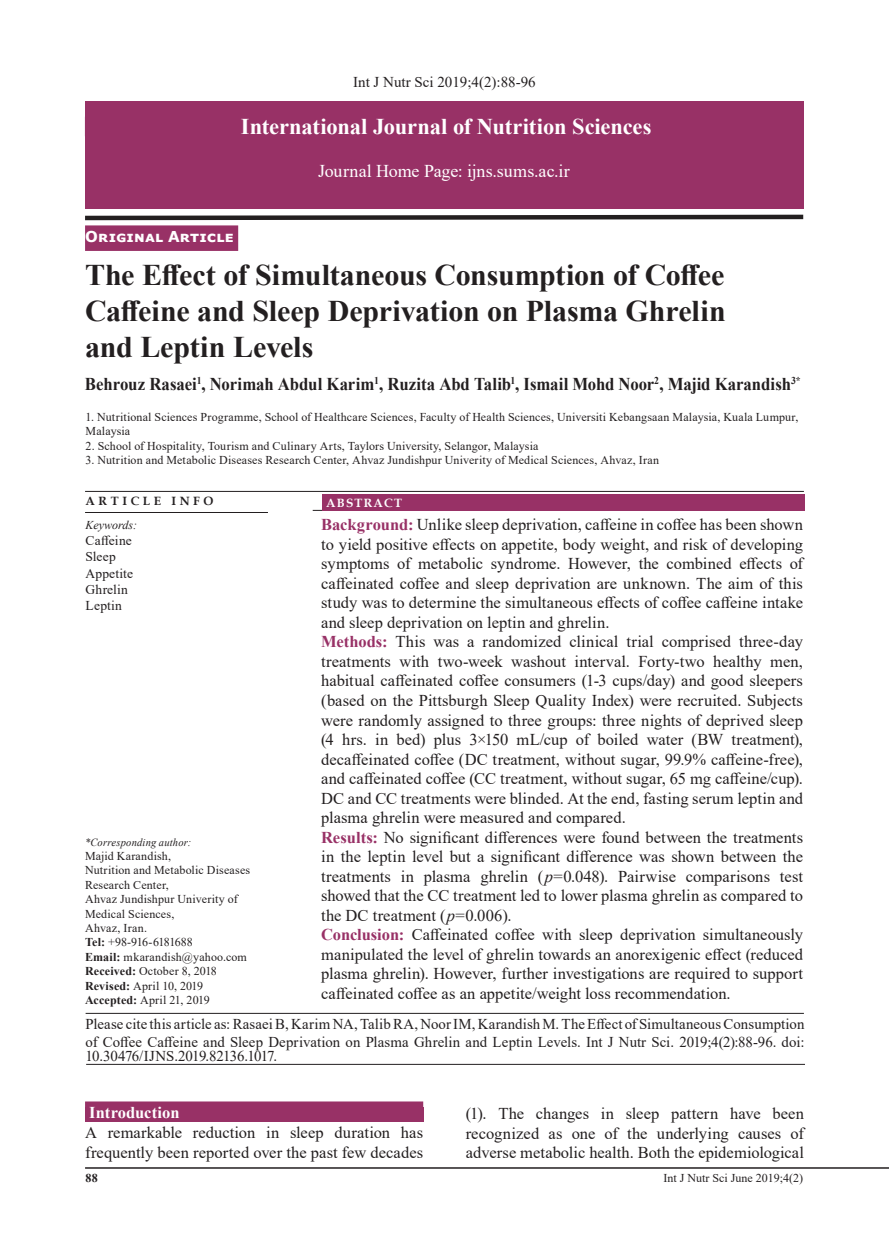
<style>
.page{position:relative;width:889px;height:1242px;background:#fff}
.page>*{position:absolute;margin:0;border:0;box-sizing:border-box;transform-origin:0 0}
.t1{font:700 30px/36px "Times New Roman";letter-spacing:-.005em;color:#231f20;text-align:justify}
.t2{font:700 22.5px "Times New Roman";letter-spacing:-.005em;color:#fff}
.t3{font:700 18px "Times New Roman";letter-spacing:-.005em;color:#231f20;scale:.93 1}
.t4{font:18px "Times New Roman";color:#fff}
.t5{font:16.5px/19.5px "Times New Roman";color:#231f20}
.t6{font:700 16.5px "Times New Roman";color:#fff}
.t7{font:15px/18px "Times New Roman";color:#231f20}
.t8{font:15px "Times New Roman";letter-spacing:-.035em;color:#231f20}
.t9{font:700 15px "Verdana";letter-spacing:.01em;color:#fff}
.t10{font:13.5px/16.2px "Times New Roman";letter-spacing:.015em;color:#231f20}
.t11{font:12px/14.4px "Times New Roman";letter-spacing:.01em;color:#231f20}
.t12{font:700 12px "Book Antiqua";letter-spacing:.3em;color:#231f20}
.t13{font:italic 12px "Times New Roman";color:#231f20}
.t14{font:700 12px "Book Antiqua";letter-spacing:.1em;color:#fff}
.t15{font:700 12px "Times New Roman";color:#231f20}
.t16{font:italic 10.95px "Times New Roman";letter-spacing:.015em;color:#231f20;scale:.96 1}
.s1{font-weight:700;color:#983166}
.s2{font-style:italic}
.s3{font-weight:700}
</style>
<div class="page">
<hr style="left:85px;top:1167px;width:804px;height:1px;background:#231f20">
<hr style="left:85px;top:491px;width:719px;height:1px;background:#231f20">
<hr style="left:85px;top:512px;width:183px;height:1px;background:#231f20">
<div style="left:85px;top:225px;width:153px;height:26px;background:#983166"></div>
<hr style="left:313px;top:510px;width:491px;height:1px;background:#231f20">
<div style="left:322px;top:494px;width:482px;height:17px;background:#983166"></div>
<hr style="left:86px;top:1013px;width:718px;height:1px;background:#231f20">
<div style="left:85px;top:101px;width:718px;height:107px;background:#983166"></div>
<svg style="left:85px;top:214px;width:719px;height:7px"></svg>
<hr style="left:86px;top:1064px;width:719px;height:1px;background:#231f20">
<div style="left:85px;top:1107px;width:338px;height:15px;background:#983166"></div>
<div style="left:85px;top:1101px;width:338px;height:20px;background:#983166"></div>
<p class="t7" style="left:353px;top:72px;width:184px">Int J Nutr Sci 2019;4(2):88-96</p>
<h2 class="t2" style="left:241px;top:110px;width:412px">International Journal of Nutrition Sciences</h2>
<p class="t4" style="left:318px;top:158px;width:253px">Journal Home Page: ijns.sums.ac.ir</p>
<p class="t9" style="left:85px;top:226px;width:150px">Original Article</p>
<h1 class="t1" style="left:85px;top:255px;width:642px">The Effect of Simultaneous Consumption of Coffee Caffeine and Sleep Deprivation on Plasma Ghrelin and Leptin Levels</h1>
<p class="t3" style="left:85px;top:371px;width:771px">Behrouz Rasaei<sup>1</sup>, Norimah Abdul Karim<sup>1</sup>, Ruzita Abd Talib<sup>1</sup>, Ismail Mohd Noor<sup>2</sup>, Majid Karandish<sup>3*</sup></p>
<p class="t11" style="left:86px;top:409px;width:714px">1. Nutritional Sciences Programme, School of Healthcare Sciences, Faculty of Health Sciences, Universiti Kebangsaan Malaysia, Kuala Lumpur,<br>Malaysia</p>
<p class="t11" style="left:86px;top:438px;width:454px">2. School of Hospitality, Tourism and Culinary Arts, Taylors University, Selangor, Malaysia</p>
<p class="t11" style="left:86px;top:452px;width:575px">3. Nutrition and Metabolic Diseases Research Center, Ahvaz Jundishpur Univerity of Medical Sciences, Ahvaz, Iran</p>
<p class="t12" style="left:86px;top:492px;width:129px">ARTICLE INFO</p>
<p class="t14" style="left:326px;top:495px;width:77px">ABSTRACT</p>
<p class="t5" style="left:321px;top:514px;width:483px"><span class="s1">Background:</span> Unlike sleep deprivation, caffeine in coffee has been shown to yield positive effects on appetite, body weight, and risk of developing symptoms of metabolic syndrome. However, the combined effects of caffeinated coffee and sleep deprivation are unknown. The aim of this study was to determine the simultaneous effects of coffee caffeine intake and sleep deprivation on leptin and ghrelin.<br><span class="s1">Methods:</span> This was a randomized clinical trial comprised three-day treatments with two-week washout interval. Forty-two healthy men, habitual caffeinated coffee consumers (1-3 cups/day) and good sleepers (based on the Pittsburgh Sleep Quality Index) were recruited. Subjects were randomly assigned to three groups: three nights of deprived sleep (4 hrs. in bed) plus 3×150 mL/cup of boiled water (BW treatment), decaffeinated coffee (DC treatment, without sugar, 99.9% caffeine-free), and caffeinated coffee (CC treatment, without sugar, 65 mg caffeine/cup).<br>DC and CC treatments were blinded. At the end, fasting serum leptin and plasma ghrelin were measured and compared.<br><span class="s1">Results:</span> No significant differences were found between the treatments in the leptin level but a significant difference was shown between the treatments in plasma ghrelin (<span class="s2">p</span>=0.048). Pairwise comparisons test showed that the CC treatment led to lower plasma ghrelin as compared to the DC treatment (<span class="s2">p</span>=0.006).<br><span class="s1">Conclusion:</span> Caffeinated coffee with sleep deprivation simultaneously manipulated the level of ghrelin towards an anorexigenic effect (reduced plasma ghrelin). However, further investigations are required to support caffeinated coffee as an appetite/weight loss recommendation.</p>
<p class="t13" style="left:86px;top:517px;width:53px">Keywords:</p>
<p class="t10" style="left:86px;top:532px;width:49px">Caffeine<br>Sleep<br>Appetite<br>Ghrelin<br>Leptin</p>
<p class="t16" style="left:85px;top:834px;width:112px">*Corresponding author:</p>
<p class="t11" style="left:85px;top:848px;width:167px">Majid Karandish,<br>Nutrition and Metabolic Diseases<br>Research Center,<br>Ahvaz Jundishpur Univerity of<br>Medical Sciences,<br>Ahvaz, Iran.<br><span class="s3">Tel:</span> +98-916-6181688<br><span class="s3">Email:</span> mkarandish@yahoo.com<br><span class="s3">Received:</span> October 8, 2018<br><span class="s3">Revised:</span> April 10, 2019<br><span class="s3">Accepted:</span> April 21, 2019</p>
<p class="t7" style="left:86px;top:1014px;width:720px">Please cite this article as: Rasaei B, Karim NA, Talib RA, Noor IM, Karandish M. The Effect of Simultaneous Consumption of Coffee Caffeine and Sleep Deprivation on Plasma Ghrelin and Leptin Levels. Int J Nutr Sci. 2019;4(2):88-96. doi:</p>
<p class="t8" style="left:86px;top:1045px;width:193px">10.30476/IJNS.2019.82136.1017.</p>
<p class="t6" style="left:89px;top:1101px;width:92px">Introduction</p>
<p class="t5" style="left:85px;top:1122px;width:340px">A remarkable reduction in sleep duration has frequently been reported over the past few decades</p>
<p class="t5" style="left:466px;top:1102px;width:340px;text-align:justify">(1). The changes in sleep pattern have been recognized as one of the underlying causes of adverse metabolic health. Both the epidemiological</p>
<p class="t15" style="left:86px;top:1169px;width:14px">88</p>
<p class="t11" style="left:663px;top:1170px;width:141px">Int J Nutr Sci June 2019;4(2)</p>
</div>
